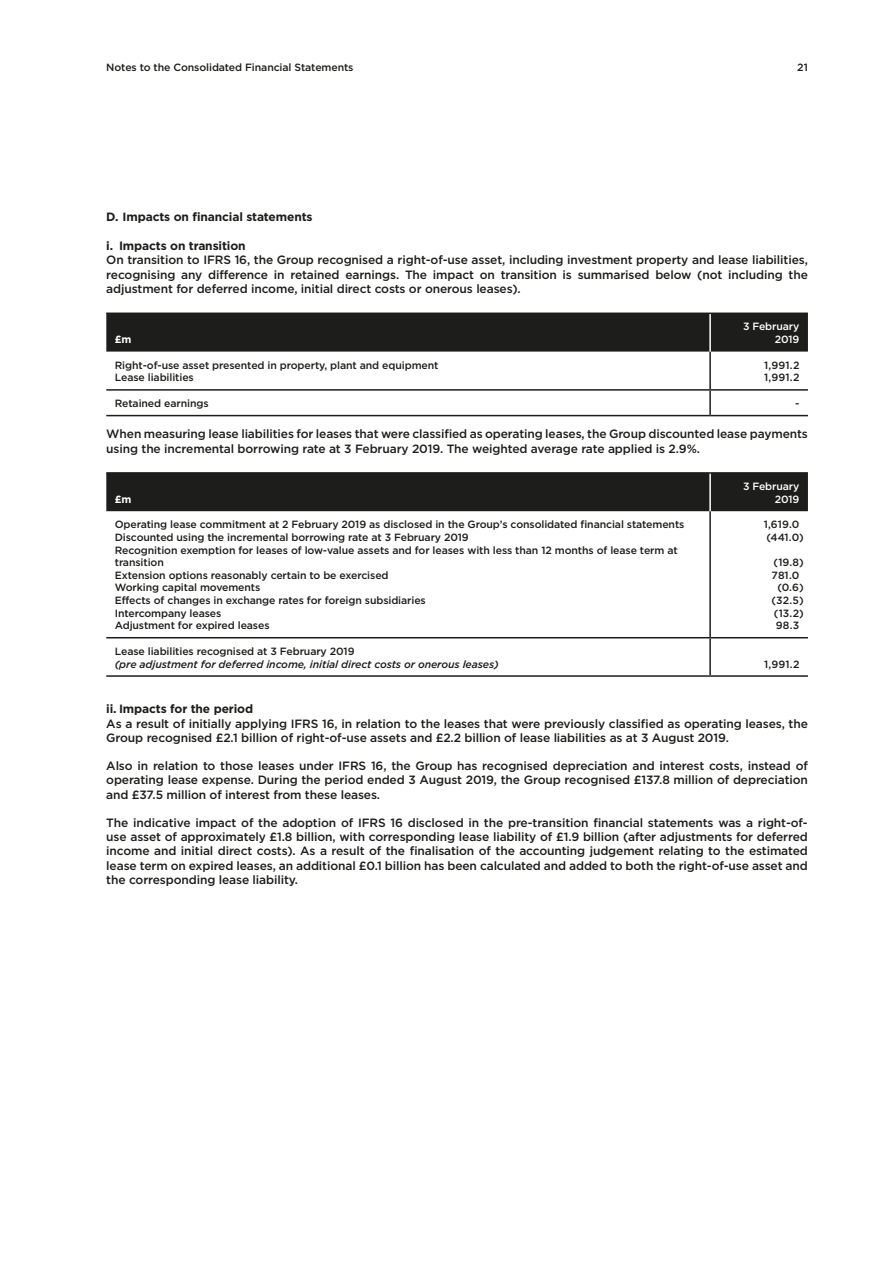
<style>
.page{position:relative;width:893px;height:1263px;background:#fff}
.page>*{position:absolute;margin:0;border:0;box-sizing:border-box;transform-origin:0 0}
.t1{font:500 12px/14.4px "Gotham HTF";letter-spacing:-.01em;color:#1d1d1b;text-align:justify}
.t2{font:700 12px "Gotham HTF";letter-spacing:-.01em;color:#1d1d1b}
.t3{font:500 10.5px/12.6px "Gotham HTF";letter-spacing:-.01em;color:#1d1d1b}
.t4{font:italic 500 10.5px "Gotham HTF";letter-spacing:-.01em;color:#1d1d1b}
.t5{font:500 10.5px/12.6px "Gotham HTF";letter-spacing:-.01em;color:#fff;text-align:right}
.t6{font:700 10.5px "Gotham HTF";color:#fff}
</style>
<div class="page">
<div style="left:106px;top:314px;width:702px;height:38px;background:#1d1d1b"></div>
<hr style="left:106px;top:312px;width:604px;height:2px;background:#1d1d1b">
<hr style="left:710px;top:312px;width:98px;height:2px;background:#1d1d1b">
<hr style="left:709px;top:352px;width:2px;height:37px;background:#1d1d1b">
<hr style="left:106px;top:389px;width:604px;height:2px;background:#1d1d1b">
<hr style="left:710px;top:389px;width:98px;height:2px;background:#1d1d1b">
<hr style="left:709px;top:391px;width:2px;height:24px;background:#1d1d1b">
<hr style="left:106px;top:415px;width:604px;height:1px;background:#1d1d1b">
<hr style="left:710px;top:415px;width:98px;height:1px;background:#1d1d1b">
<hr style="left:709px;top:314px;width:2px;height:38px;background:#fff">
<div style="left:106px;top:474px;width:702px;height:37px;background:#1d1d1b"></div>
<hr style="left:106px;top:472px;width:604px;height:2px;background:#1d1d1b">
<hr style="left:710px;top:472px;width:98px;height:2px;background:#1d1d1b">
<hr style="left:709px;top:511px;width:2px;height:126px;background:#1d1d1b">
<hr style="left:106px;top:637px;width:604px;height:1px;background:#1d1d1b">
<hr style="left:710px;top:637px;width:98px;height:1px;background:#1d1d1b">
<hr style="left:709px;top:638px;width:2px;height:37px;background:#1d1d1b">
<hr style="left:106px;top:675px;width:604px;height:2px;background:#1d1d1b">
<hr style="left:710px;top:675px;width:98px;height:2px;background:#1d1d1b">
<hr style="left:709px;top:474px;width:2px;height:37px;background:#fff">
<p class="t3" style="left:106px;top:61px;width:249px">Notes to the Consolidated Financial Statements</p>
<p class="t3" style="left:797px;top:61px;width:12px">21</p>
<p class="t2" style="left:106px;top:210px;width:208px">D. Impacts on financial statements</p>
<p class="t2" style="left:106px;top:239px;width:141px">i. Impacts on transition</p>
<p class="t1" style="left:106px;top:252px;width:703px">On transition to IFRS 16, the Group recognised a right-of-use asset, including investment property and lease liabilities, recognising any difference in retained earnings. The impact on transition is summarised below (not including the adjustment for deferred income, initial direct costs or onerous leases).</p>
<p class="t6" style="left:115px;top:333px;width:18px">£m</p>
<p class="t5" style="left:743px;top:320px;width:58px">3 February<br>2019</p>
<p class="t3" style="left:115px;top:359px;width:325px">Right-of-use asset presented in property, plant and equipment<br>Lease liabilities</p>
<p class="t3" style="left:764px;top:359px;width:37px">1,991.2<br>1,991.2</p>
<p class="t3" style="left:115px;top:397px;width:95px">Retained earnings</p>
<p class="t3" style="left:795px;top:397px;width:6px">-</p>
<p class="t1" style="left:106px;top:427px;width:703px">When measuring lease liabilities for leases that were classified as operating leases, the Group discounted lease payments using the incremental borrowing rate at 3 February 2019. The weighted average rate applied is 2.9%.</p>
<p class="t6" style="left:115px;top:493px;width:18px">£m</p>
<p class="t5" style="left:743px;top:480px;width:58px">3 February<br>2019</p>
<p class="t3" style="left:115px;top:518px;width:571px">Operating lease commitment at 2 February 2019 as disclosed in the Group’s consolidated financial statements Discounted using the incremental borrowing rate at 3 February 2019<br>Recognition exemption for leases of low-value assets and for leases with less than 12 months of lease term at transition<br>Extension options reasonably certain to be exercised<br>Working capital movements<br>Effects of changes in exchange rates for foreign subsidiaries<br>Intercompany leases<br>Adjustment for expired leases</p>
<p class="t3" style="left:764px;top:518px;width:42px">1,619.0 (441.0)</p>
<p class="t3" style="left:772px;top:556px;width:34px;text-align:center">(19.8)<br>781.0 (0.6) (32.5) (13.2)<br>98.3</p>
<p class="t3" style="left:115px;top:645px;width:241px">Lease liabilities recognised at 3 February 2019</p>
<p class="t4" style="left:115px;top:658px;width:385px">(pre adjustment for deferred income, initial direct costs or onerous leases)</p>
<p class="t3" style="left:764px;top:657px;width:37px">1,991.2</p>
<p class="t2" style="left:106px;top:702px;width:148px">ii. Impacts for the period</p>
<p class="t1" style="left:106px;top:716px;width:703px">As a result of initially applying IFRS 16, in relation to the leases that were previously classified as operating leases, the<br>Group recognised £2.1 billion of right-of-use assets and £2.2 billion of lease liabilities as at 3 August 2019.</p>
<p class="t1" style="left:106px;top:758px;width:703px">Also in relation to those leases under IFRS 16, the Group has recognised depreciation and interest costs, instead of operating lease expense. During the period ended 3 August 2019, the Group recognised £137.8 million of depreciation and £37.5 million of interest from these leases.</p>
<p class="t1" style="left:106px;top:815px;width:703px">The indicative impact of the adoption of IFRS 16 disclosed in the pre-transition financial statements was a right-of&shy;use asset of approximately £1.8 billion, with corresponding lease liability of £1.9 billion (after adjustments for deferred income and initial direct costs). As a result of the finalisation of the accounting judgement relating to the estimated lease term on expired leases, an additional £0.1 billion has been calculated and added to both the right-of-use asset and the corresponding lease liability.</p>
</div>
